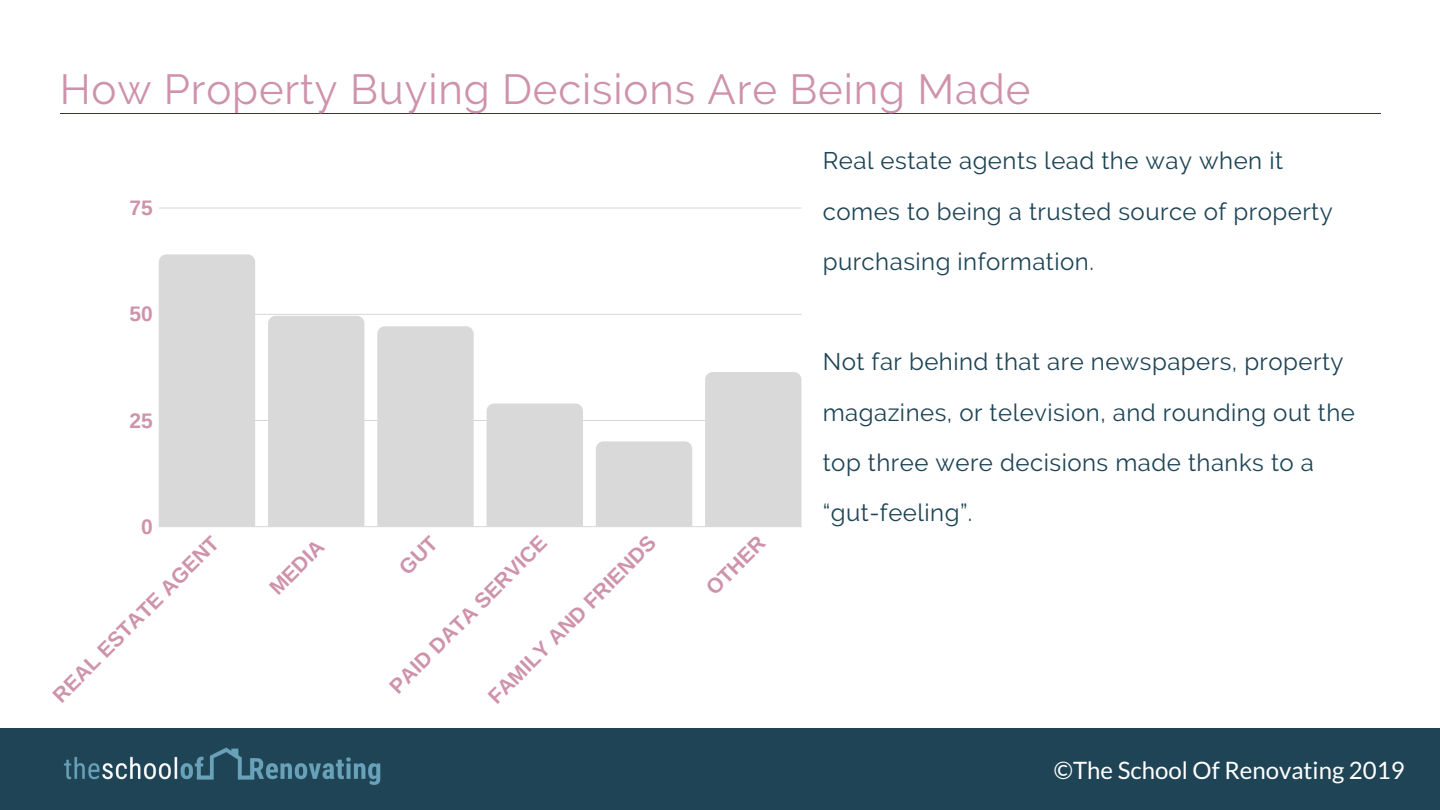
<style>
.page{position:relative;width:1440px;height:810px;background:#fff}
.page>*{position:absolute;margin:0;border:0;box-sizing:border-box;transform-origin:0 0}
.t1{font:42px "Raleway";letter-spacing:.02em;color:#ce93ab}
.t2{font:24px/50.2px "Raleway";letter-spacing:.02em;color:#1e4455}
.t3{font:24px "Lato";color:#fff}
.t4{font:700 21px "Arimo";color:#ce93ab}
</style>
<div class="page">
<hr style="left:60px;top:113px;width:1320px;height:1px;background:#35382f">
<div style="left:0;top:728px;width:1440px;height:82px;background:#1e4455"></div>
<img style="left:64px;top:747px;width:317px;height:38px">
<hr style="left:159px;top:208px;width:643px;height:1px;background:#222">
<hr style="left:159px;top:314px;width:643px;height:1px;background:#222">
<hr style="left:159px;top:420px;width:643px;height:1px;background:#222">
<hr style="left:159px;top:526px;width:643px;height:1px;background:#222">
<div style="left:159px;top:254px;width:96px;height:273px;background:#d9d9d9"></div>
<div style="left:268px;top:316px;width:96px;height:211px;background:#d9d9d9"></div>
<div style="left:377px;top:326px;width:97px;height:201px;background:#d9d9d9"></div>
<div style="left:487px;top:403px;width:96px;height:124px;background:#d9d9d9"></div>
<div style="left:596px;top:441px;width:96px;height:86px;background:#d9d9d9"></div>
<div style="left:705px;top:372px;width:97px;height:155px;background:#d9d9d9"></div>
<h1 class="t1" style="left:60px;top:64px;width:972px">How Property Buying Decisions Are Being Made</h1>
<p class="t2" style="left:823px;top:136px;width:512px">Real estate agents lead the way when it comes to being a trusted source of property purchasing information.</p>
<p class="t4" style="left:130px;top:196px;width:25px">75</p>
<p class="t4" style="left:130px;top:302px;width:25px">50</p>
<p class="t4" style="left:130px;top:409px;width:25px">25</p>
<p class="t4" style="left:141px;top:515px;width:13px">0</p>
<p class="t4" style="left:48px;top:690px;width:226px;rotate:-45deg">REAL ESTATE AGENT</p>
<p class="t4" style="left:265px;top:583px;width:69px;rotate:-45deg">MEDIA</p>
<p class="t4" style="left:385px;top:681px;width:214px;rotate:-45deg">PAID DATA SERVICE</p>
<p class="t4" style="left:483px;top:692px;width:229px;rotate:-45deg">FAMILY AND FRIENDS</p>
<p class="t4" style="left:701px;top:583px;width:75px;rotate:-45deg">OTHER</p>
<p class="t2" style="left:823px;top:337px;width:534px">Not far behind that are newspapers, property magazines, or television, and rounding out the top three were decisions made thanks to a “gut-feeling”.</p>
<p class="t3" style="left:1054px;top:755px;width:352px">©The School Of Renovating 2019</p>
</div>
